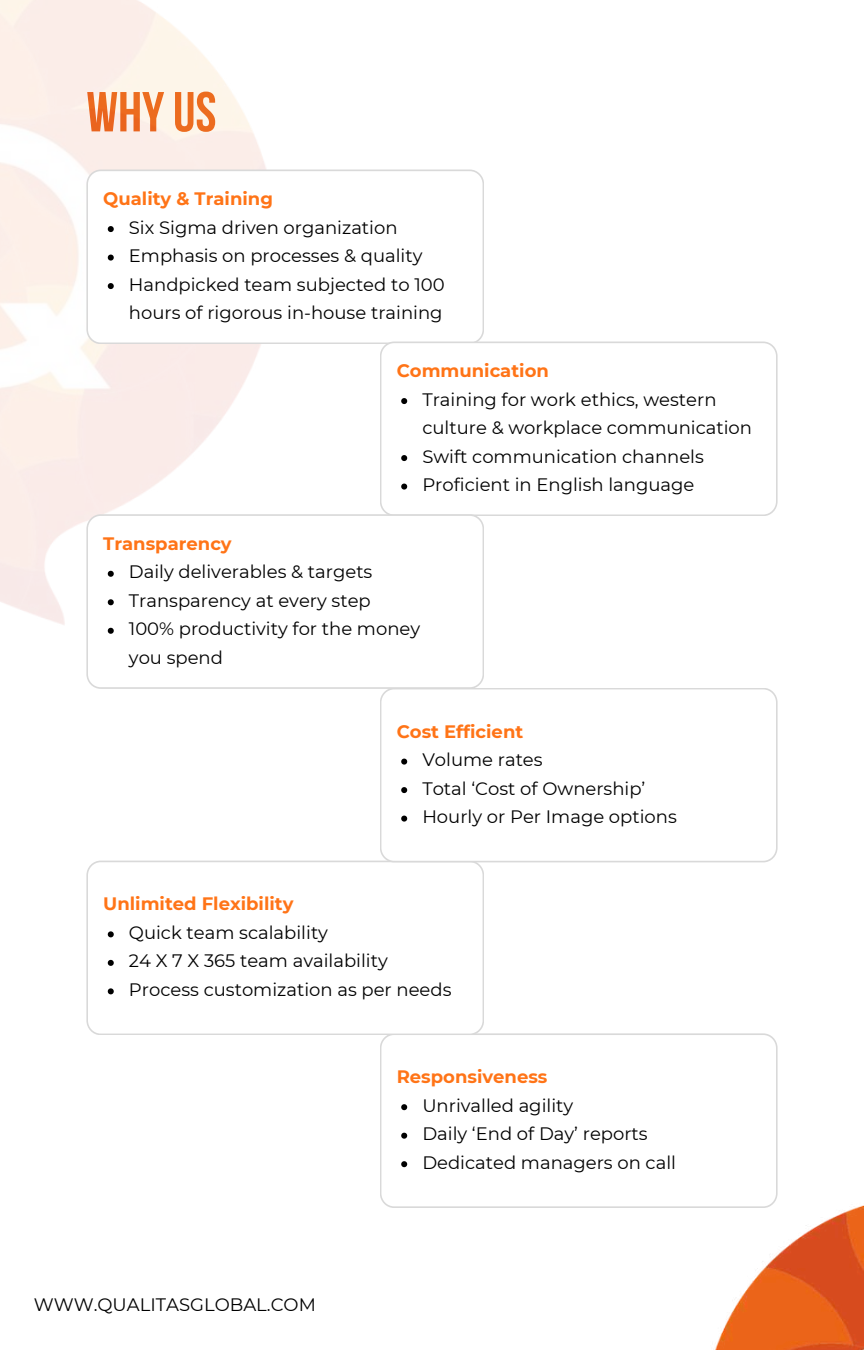
<style>
.page{position:relative;width:864px;height:1350px;background:#fff}
.page>*{position:absolute;margin:0;border:0;box-sizing:border-box;transform-origin:0 0}
.t1{font:700 56.25px "Bebas Neue";color:#ec671f}
.t2{font:18px/28.6px "Montserrat";color:#000}
.t3{font:700 18px "Montserrat";color:#ff7417}
</style>
<div class="page">
<img style="left:713px;top:1205px;width:151px;height:145px">
<svg style="left:86px;top:170px;width:398px;height:174px"></svg>
<svg style="left:380px;top:1033px;width:398px;height:175px"></svg>
<svg style="left:86px;top:861px;width:398px;height:174px"></svg>
<svg style="left:108px;top:931px;width:6px;height:6px"></svg>
<svg style="left:108px;top:960px;width:6px;height:6px"></svg>
<svg style="left:108px;top:988px;width:6px;height:6px"></svg>
<svg style="left:401px;top:1104px;width:6px;height:6px"></svg>
<svg style="left:401px;top:1133px;width:6px;height:6px"></svg>
<svg style="left:401px;top:1161px;width:6px;height:6px"></svg>
<svg style="left:108px;top:226px;width:6px;height:6px"></svg>
<svg style="left:108px;top:255px;width:6px;height:6px"></svg>
<svg style="left:108px;top:283px;width:6px;height:6px"></svg>
<svg style="left:380px;top:342px;width:398px;height:174px"></svg>
<svg style="left:401px;top:398px;width:6px;height:6px"></svg>
<svg style="left:401px;top:455px;width:6px;height:6px"></svg>
<svg style="left:401px;top:484px;width:6px;height:6px"></svg>
<svg style="left:86px;top:514px;width:398px;height:175px"></svg>
<svg style="left:108px;top:571px;width:6px;height:6px"></svg>
<svg style="left:108px;top:599px;width:6px;height:6px"></svg>
<svg style="left:108px;top:628px;width:6px;height:6px"></svg>
<svg style="left:380px;top:688px;width:398px;height:174px"></svg>
<svg style="left:401px;top:759px;width:6px;height:6px"></svg>
<svg style="left:401px;top:787px;width:6px;height:6px"></svg>
<svg style="left:401px;top:816px;width:6px;height:6px"></svg>
<h1 class="t1" style="left:86px;top:89px;width:132px">WHYUS</h1>
<p class="t3" style="left:103px;top:188px;width:171px">Quality &amp; Training</p>
<p class="t2" style="left:129px;top:213px;width:317px">Six Sigma driven organization Emphasis on processes &amp; quality Handpicked team subjected to 100 hours of rigorous in-house training</p>
<p class="t3" style="left:397px;top:360px;width:154px">Communication</p>
<p class="t2" style="left:422px;top:385px;width:331px">Training for work ethics, western culture &amp; workplace communication Swift communication channels Proficient in English language</p>
<p class="t3" style="left:103px;top:532px;width:130px">Transparency</p>
<p class="t2" style="left:129px;top:558px;width:293px">Daily deliverables &amp; targets<br>Transparency at every step<br>100% productivity for the money you spend</p>
<p class="t3" style="left:397px;top:720px;width:128px">Cost Efficient</p>
<p class="t2" style="left:422px;top:745px;width:256px">Volume rates<br>Total ‘Cost of Ownership’<br>Hourly or Per Image options</p>
<p class="t3" style="left:103px;top:893px;width:192px">Unlimited Flexibility</p>
<p class="t2" style="left:129px;top:918px;width:324px">Quick team scalability<br>24 X 7 X 365 team availability<br>Process customization as per needs</p>
<p class="t2" style="left:34px;top:1290px;width:284px">WWW.QUALITASGLOBAL.COM</p>
<p class="t3" style="left:397px;top:1066px;width:152px">Responsiveness</p>
<p class="t2" style="left:422px;top:1091px;width:255px">Unrivalled agility<br>Daily ‘End of Day’ reports<br>Dedicated managers on call</p>
</div>
